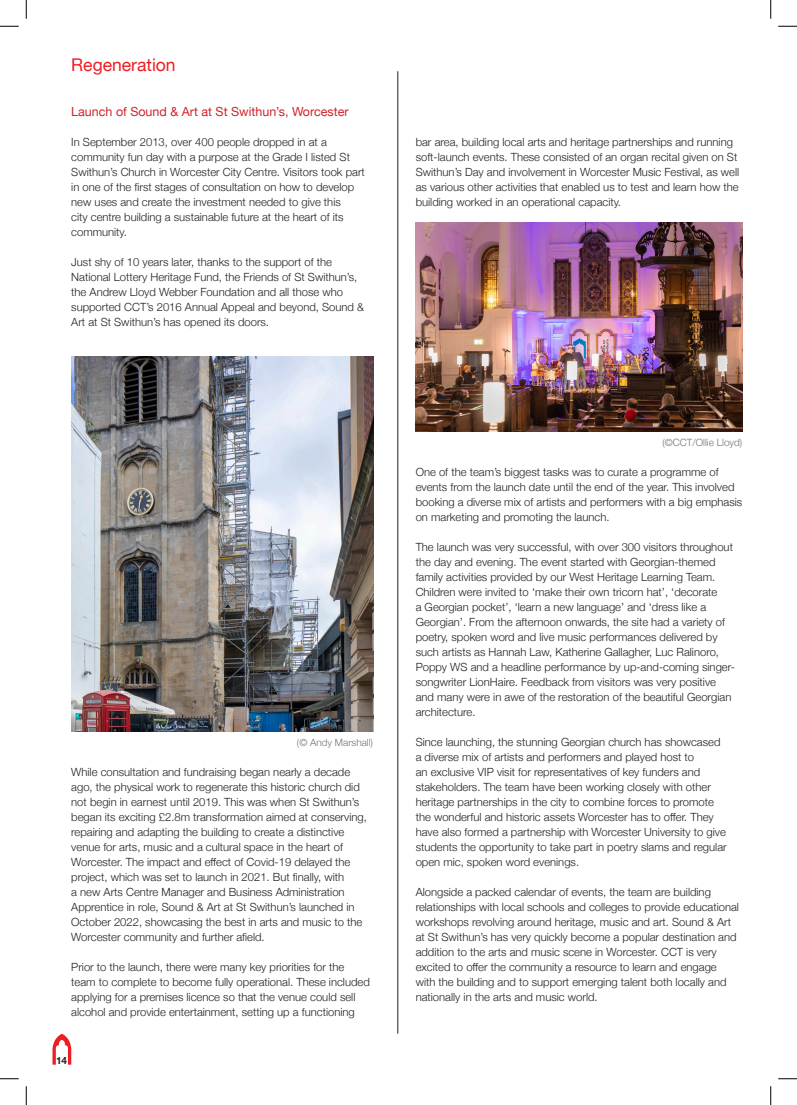
<style>
.page{position:relative;width:797px;height:1105px;background:#fff}
.page>*{position:absolute;margin:0;border:0;box-sizing:border-box;transform-origin:0 0}
.t1{font:17.5px "Helvetica Neue";color:#ee1d23}
.t2{font:12.5px "Helvetica Neue";color:#d1232a}
.t3{font:300 11.25px/15px "Helvetica Neue";color:#231f20}
.t4{font:300 10px "Helvetica Neue";color:#727477}
.t5{font:700 10px "Helvetica Neue";color:#231f20}
</style>
<div class="page">
<hr style="left:397px;top:71px;width:1px;height:963px;background:#231f20">
<svg style="left:52px;top:1034px;width:19px;height:31px"></svg>
<img style="left:71px;top:356px;width:302px;height:375px">
<img style="left:415px;top:222px;width:327px;height:209px">
<svg style="left:0;top:25px;width:19px;height:2px"></svg>
<svg style="left:778px;top:25px;width:19px;height:2px"></svg>
<svg style="left:0;top:1078px;width:19px;height:1px"></svg>
<svg style="left:778px;top:1078px;width:19px;height:1px"></svg>
<svg style="left:25px;top:0;width:2px;height:19px"></svg>
<svg style="left:25px;top:1086px;width:2px;height:19px"></svg>
<svg style="left:770px;top:0;width:1px;height:19px"></svg>
<svg style="left:770px;top:1086px;width:1px;height:19px"></svg>
<p class="t1" style="left:71px;top:52px;width:106px">Regeneration</p>
<p class="t2" style="left:71px;top:103px;width:279px">Launch of Sound &amp; Art at St Swithun’s, Worcester</p>
<p class="t3" style="left:71px;top:134px;width:295px">In September 2013, over 400 people dropped in at a community fun day with a purpose at the Grade I listed St Swithun’s Church in Worcester City Centre. Visitors took part in one of the first stages of consultation on how to develop new uses and create the investment needed to give this<br>city centre building a sustainable future at the heart of its community.</p>
<p class="t3" style="left:71px;top:254px;width:294px">Just shy of 10 years later, thanks to the support of the National Lottery Heritage Fund, the Friends of St Swithun’s, the Andrew Lloyd Webber Foundation and all those who supported CCT’s 2016 Annual Appeal and beyond, Sound &amp; Art at St Swithun’s has opened its doors.</p>
<p class="t3" style="left:415px;top:134px;width:325px">bar area, building local arts and heritage partnerships and running soft-launch events. These consisted of an organ recital given on St Swithun’s Day and involvement in Worcester Music Festival, as well as various other activities that enabled us to test and learn how the building worked in an operational capacity.</p>
<p class="t4" style="left:297px;top:735px;width:78px">(© Andy Marshall)</p>
<p class="t3" style="left:71px;top:764px;width:297px">While consultation and fundraising began nearly a decade ago, the physical work to regenerate this historic church did not begin in earnest until 2019. This was when St Swithun’s began its exciting £2.8m transformation aimed at conserving, repairing and adapting the building to create a distinctive venue for arts, music and a cultural space in the heart of Worcester. The impact and effect of Covid-19 delayed the project, which was set to launch in 2021. But finally, with<br>a new Arts Centre Manager and Business Administration Apprentice in role, Sound &amp; Art at St Swithun’s launched in October 2022, showcasing the best in arts and music to the Worcester community and further afield.</p>
<p class="t3" style="left:71px;top:959px;width:300px">Prior to the launch, there were many key priorities for the team to complete to become fully operational. These included applying for a premises licence so that the venue could sell alcohol and provide entertainment, setting up a functioning</p>
<p class="t5" style="left:56px;top:1052px;width:13px">14</p>
<p class="t4" style="left:662px;top:435px;width:81px">(©CCT/Ollie Lloyd)</p>
<p class="t3" style="left:415px;top:464px;width:328px">One of the team’s biggest tasks was to curate a programme of events from the launch date until the end of the year. This involved booking a diverse mix of artists and performers with a big emphasis on marketing and promoting the launch.</p>
<p class="t3" style="left:415px;top:539px;width:321px">The launch was very successful, with over 300 visitors throughout the day and evening. The event started with Georgian-themed family activities provided by our West Heritage Learning Team.<br>Children were invited to ‘make their own tricorn hat’, ‘decorate<br>a Georgian pocket’, ‘learn a new language’ and ‘dress like a Georgian’. From the afternoon onwards, the site had a variety of poetry, spoken word and live music performances delivered by such artists as Hannah Law, Katherine Gallagher, Luc Ralinoro, Poppy WS and a headline performance by up-and-coming singer&shy;songwriter LionHaire. Feedback from visitors was very positive and many were in awe of the restoration of the beautiful Georgian architecture.</p>
<p class="t3" style="left:415px;top:734px;width:312px">Since launching, the stunning Georgian church has showcased a diverse mix of artists and performers and played host to<br>an exclusive VIP visit for representatives of key funders and stakeholders. The team have been working closely with other heritage partnerships in the city to combine forces to promote the wonderful and historic assets Worcester has to offer. They have also formed a partnership with Worcester University to give students the opportunity to take part in poetry slams and regular open mic, spoken word evenings.</p>
<p class="t3" style="left:415px;top:884px;width:325px">Alongside a packed calendar of events, the team are building relationships with local schools and colleges to provide educational workshops revolving around heritage, music and art. Sound &amp; Art at St Swithun’s has very quickly become a popular destination and addition to the arts and music scene in Worcester. CCT is very excited to offer the community a resource to learn and engage with the building and to support emerging talent both locally and nationally in the arts and music world.</p>
</div>
